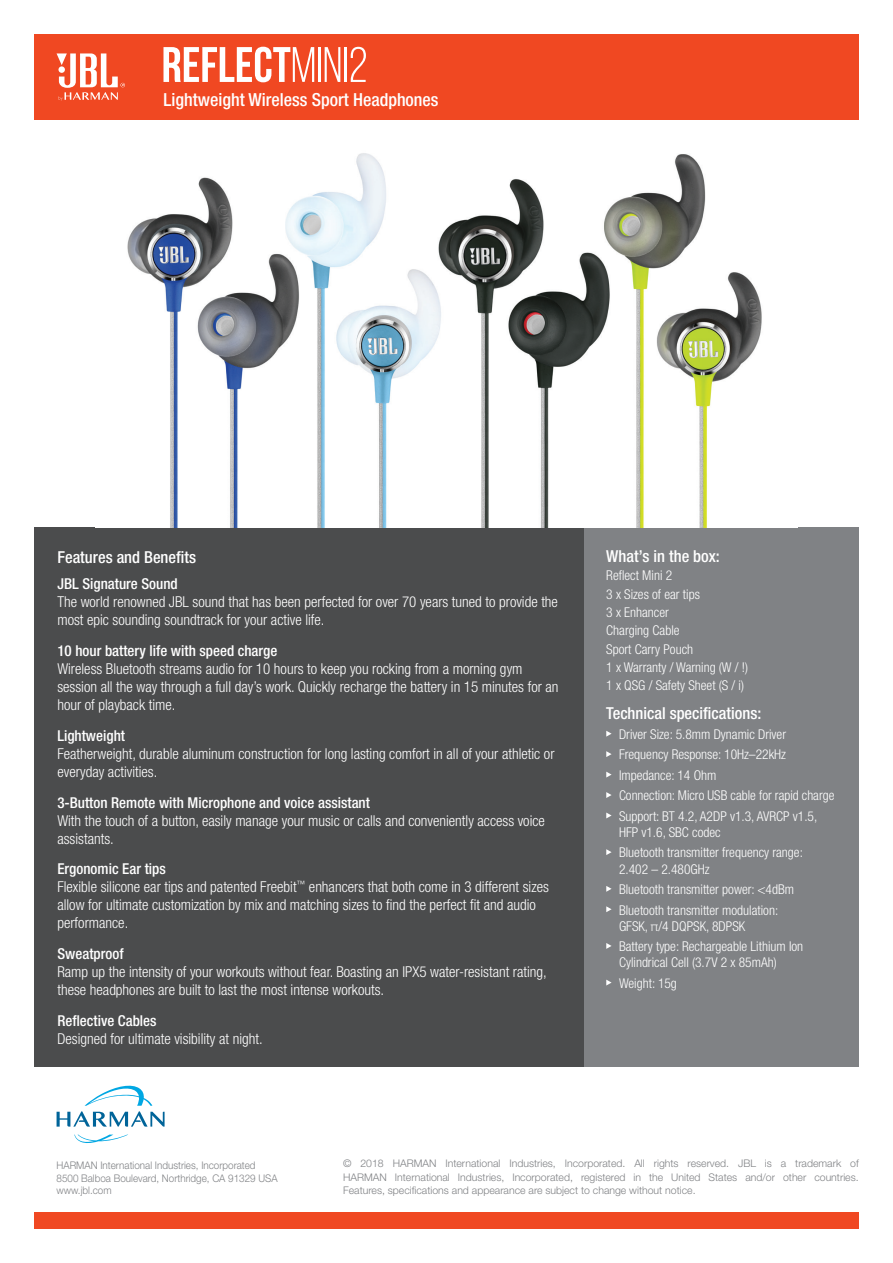
<style>
.page{position:relative;width:893px;height:1263px;background:#fff}
.page>*{position:absolute;margin:0;border:0;box-sizing:border-box;transform-origin:0 0}
.t1{font:500 condensed 18px "Helvetica Neue LT Pro";color:#fff}
.t2{font:500 condensed 16.5px "Helvetica Neue LT Pro";color:#fff}
.t3{font:300 condensed 15px/18px "Helvetica Neue LT Pro";color:#fff}
.t4{font:500 condensed 15px "Helvetica Neue LT Pro";color:#fff}
.t5{font:300 condensed 13.5px/20.4px "Helvetica Neue LT Pro";color:#fff}
.t6{font:300 10.5px/13.5px "Helvetica Neue LT Pro";color:#808285;text-align:justify}
.t7{font:300 10.5px/12.6px "Helvetica Neue LT Pro";color:#808285;scale:.94 1}
.s1{font-weight:500}
</style>
<div class="page">
<div style="left:34px;top:34px;width:825px;height:85px;background:#f04822"></div>
<div style="left:34px;top:1213px;width:825px;height:16px;background:#f04822"></div>
<svg style="left:57px;top:53px;width:68px;height:48px"></svg>
<svg style="left:74px;top:1134px;width:54px;height:9px"></svg>
<svg style="left:57px;top:1085px;width:108px;height:42px"></svg>
<div style="left:584px;top:528px;width:275px;height:539px;background:#808285"></div>
<svg style="left:606px;top:731px;width:6px;height:6px"></svg>
<svg style="left:606px;top:751px;width:6px;height:6px"></svg>
<svg style="left:606px;top:772px;width:6px;height:5px"></svg>
<svg style="left:606px;top:792px;width:6px;height:6px"></svg>
<svg style="left:606px;top:812px;width:6px;height:6px"></svg>
<svg style="left:606px;top:849px;width:6px;height:6px"></svg>
<svg style="left:606px;top:886px;width:6px;height:6px"></svg>
<svg style="left:606px;top:906px;width:6px;height:6px"></svg>
<svg style="left:606px;top:943px;width:6px;height:6px"></svg>
<svg style="left:606px;top:980px;width:6px;height:5px"></svg>
<div style="left:34px;top:528px;width:550px;height:539px;background:#4b4c4d"></div>
<svg style="left:163px;top:47px;width:151px;height:35px"></svg>
<hr style="left:318px;top:47px;width:3px;height:35px;background:#fff">
<svg style="left:325px;top:47px;width:15px;height:35px"></svg>
<hr style="left:344px;top:47px;width:3px;height:35px;background:#fff">
<svg style="left:351px;top:47px;width:15px;height:35px"></svg>
<img style="left:127px;top:153px;width:635px;height:375px">
<p class="t1" style="left:163px;top:89px;width:277px">Lightweight Wireless Sport Headphones</p>
<p class="t2" style="left:57px;top:547px;width:140px">Features and Benefits</p>
<p class="t4" style="left:57px;top:575px;width:122px">JBL Signature Sound</p>
<p class="t3" style="left:57px;top:593px;width:502px">The world renowned JBL sound that has been perfected for over 70 years tuned to provide the most epic sounding soundtrack for your active life.</p>
<p class="t4" style="left:57px;top:642px;width:221px">10 hour battery life with speed charge</p>
<p class="t3" style="left:57px;top:660px;width:503px">Wireless Bluetooth streams audio for 10 hours to keep you rocking from a morning gym session all the way through a full day’s work. Quickly recharge the battery in 15 minutes for an hour of playback time.</p>
<p class="t4" style="left:57px;top:726px;width:69px">Lightweight</p>
<p class="t3" style="left:57px;top:744px;width:499px">Featherweight, durable aluminum construction for long lasting comfort in all of your athletic or everyday activities.</p>
<p class="t4" style="left:57px;top:793px;width:314px">3-Button Remote with Microphone and voice assistant</p>
<p class="t3" style="left:57px;top:811px;width:489px">With the touch of a button, easily manage your music or calls and conveniently access voice assistants.</p>
<p class="t3" style="left:57px;top:860px;width:493px"><span class="s1">Ergonomic Ear tips<br></span>Flexible silicone ear tips and patented Freebit<sup>™</sup> enhancers that both come in 3 different sizes allow for ultimate customization by mix and matching sizes to find the perfect fit and audio performance.</p>
<p class="t4" style="left:57px;top:945px;width:68px">Sweatproof</p>
<p class="t3" style="left:57px;top:963px;width:491px">Ramp up the intensity of your workouts without fear. Boasting an IPX5 water-resistant rating, these headphones are built to last the most intense workouts.</p>
<p class="t4" style="left:57px;top:1011px;width:101px">Reflective Cables</p>
<p class="t3" style="left:57px;top:1029px;width:207px">Designed for ultimate visibility at night.</p>
<p class="t2" style="left:606px;top:546px;width:115px">What’s in the box:</p>
<p class="t5" style="left:606px;top:566px;width:143px;line-height:18.3px">Reflect Mini 2<br>3 x Sizes of ear tips<br>3 x Enhancer<br>Charging Cable<br>Sport Carry Pouch<br>1 x Warranty / Warning (W / !)<br>1 x QSG / Safety Sheet (S / i)</p>
<p class="t2" style="left:606px;top:703px;width:157px">Technical specifications:</p>
<p class="t5" style="left:619px;top:724px;width:217px">Driver Size: 5.8mm Dynamic Driver Frequency Response: 10Hz–22kHz Impedance: 14 Ohm<br>Connection: Micro USB cable for rapid charge Support: BT 4.2, A2DP v1.3, AVRCP v1.5,</p>
<p class="t5" style="left:619px;top:822px;width:185px">HFP v1.6, SBC codec<br>Bluetooth transmitter frequency range:</p>
<p class="t5" style="left:619px;top:858px;width:177px">2.402 – 2.480GHz<br>Bluetooth transmitter power: &lt;4dBm<br>Bluetooth transmitter modulation:</p>
<p class="t5" style="left:619px;top:916px;width:186px">GFSK, π/4 DQPSK, 8DPSK<br>Battery type: Rechargeable Lithium Ion</p>
<p class="t5" style="left:619px;top:952px;width:159px">Cylindrical Cell (3.7V 2 x 85mAh)<br>Weight: 15g</p>
<p class="t7" style="left:57px;top:1159px;width:237px">HARMAN International Industries, Incorporated<br>8500 Balboa Boulevard, Northridge, CA 91329 USA www.jbl.com</p>
<p class="t6" style="left:343px;top:1156px;width:517px">© 2018 HARMAN International Industries, Incorporated. All rights reserved. JBL is a trademark of HARMAN International Industries, Incorporated, registered in the United States and/or other countries.<br>Features, specifications and appearance are subject to change without notice.</p>
</div>
